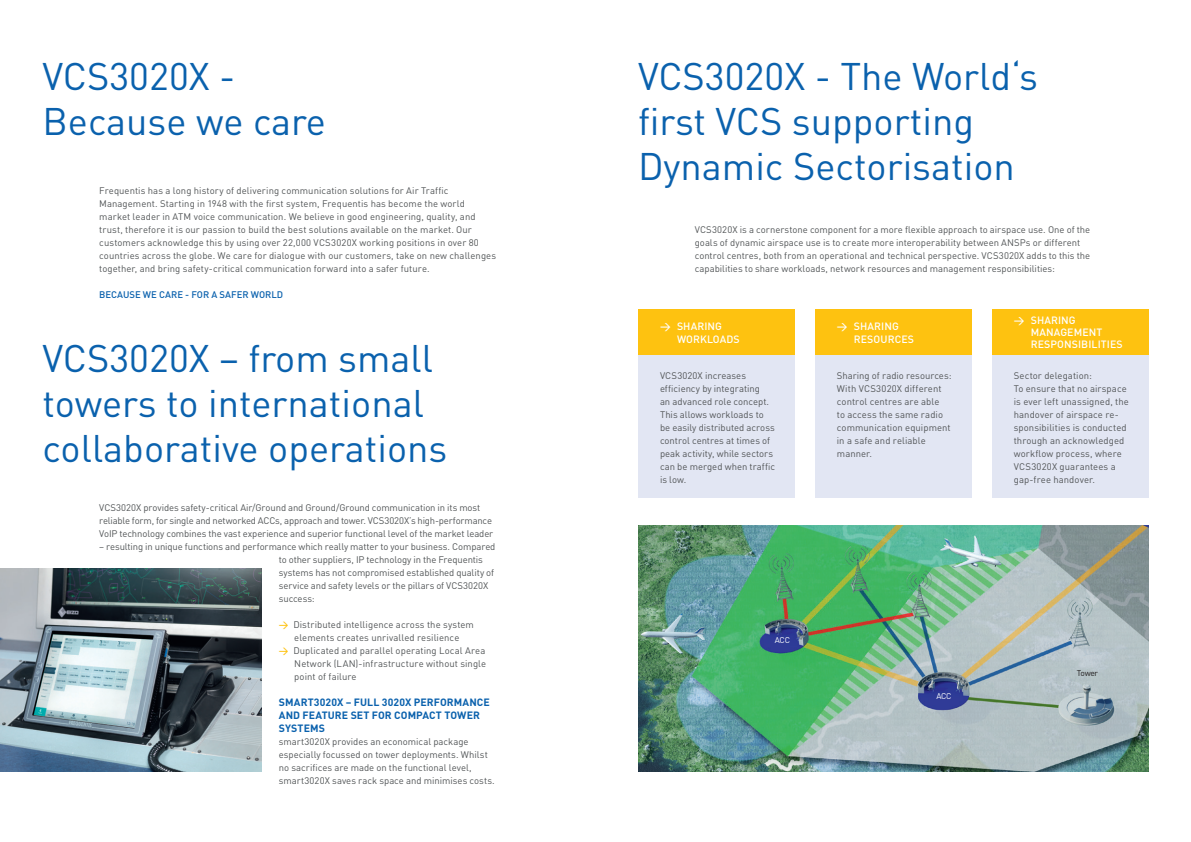
<style>
.page{position:relative;width:1191px;height:842px;background:#fff}
.page>*{position:absolute;margin:0;border:0;box-sizing:border-box;transform-origin:0 0}
.t1{font:38px/45px "DIN";color:#0a61ad}
.t2{font:500 10.5px/13px "DIN";letter-spacing:.01em;color:#fff}
.t3{font:700 10.5px/13px "DIN";letter-spacing:.005em;color:#0a61ad}
.t4{font:9.5px/13px "DIN";letter-spacing:.005em;color:#525557}
.t5{font:9.5px/13px "DIN";letter-spacing:-.015em;color:#525557}
.t6{font:500 9.5px "DIN";color:#0a61ad}
.t7{font:8.3px "DIN";letter-spacing:-.035em;color:#fff}
.t8{font:8.3px "DIN";letter-spacing:-.035em;color:#231f20}
.s1{font-weight:500;color:#fec210}
</style>
<div class="page">
<img style="left:0;top:569px;width:262px;height:202px">
<img style="left:638px;top:525px;width:510px;height:246px">
<div style="left:638px;top:316px;width:156px;height:181px;background:#e2e6f3"></div>
<div style="left:638px;top:309px;width:156px;height:46px;background:#fec210"></div>
<div style="left:815px;top:316px;width:156px;height:181px;background:#e2e6f3"></div>
<div style="left:815px;top:309px;width:156px;height:46px;background:#fec210"></div>
<div style="left:991px;top:316px;width:157px;height:181px;background:#e2e6f3"></div>
<div style="left:991px;top:309px;width:157px;height:46px;background:#fec210"></div>
<h1 class="t1" style="left:43px;top:54px;width:285px">VCS3020X -<br>Because we care</h1>
<h1 class="t1" style="left:638px;top:53px;width:401px">VCS3020X - The World‘s first VCS supporting<br>Dynamic Sectorisation</h1>
<p class="t4" style="left:99px;top:184px;width:398px">Frequentis has a long history of delivering communication solutions for Air Traffic Management. Starting in 1948 with the first system, Frequentis has become the world market leader in ATM voice communication. We believe in good engineering, quality, and trust, therefore it is our passion to build the best solutions available on the market. Our customers acknowledge this by using over 22,000 VCS3020X working positions in over 80 countries across the globe. We care for dialogue with our customers, take on new challenges together, and bring safety-critical communication forward into a safer future.</p>
<p class="t6" style="left:99px;top:288px;width:186px">BECAUSE WE CARE - FOR A SAFER WORLD</p>
<p class="t4" style="left:694px;top:223px;width:397px">VCS3020X is a cornerstone component for a more flexible approach to airspace use. One of the goals of dynamic airspace use is to create more interoperability between ANSPs or different control centres, both from an operational and technical perspective. VCS3020X adds to this the capabilities to share workloads, network resources and management responsibilities:</p>
<h1 class="t1" style="left:43px;top:335px;width:406px">VCS3020X – from small towers to international collaborative operations</h1>
<p class="t5" style="left:99px;top:501px;width:395px">VCS3020X provides safety-critical Air/Ground and Ground/Ground communication in its most reliable form, for single and networked ACCs, approach and tower. VCS3020X’s high-performance<br>VoIP technology combines the vast experience and superior functional level of the market leader</p>
<p class="t4" style="left:279px;top:540px;width:218px;text-indent:-180px">– resulting in unique functions and performance which really matter to your business. Compared to other suppliers, IP technology in the Frequentis systems has not compromised established quality of service and safety levels or the pillars of VCS3020X success:</p>
<p class="t4" style="left:279px;top:618px;width:197px"><span class="s1">&gt;</span> Distributed intelligence across the system</p>
<p class="t4" style="left:294px;top:631px;width:166px">elements creates unrivalled resilience</p>
<p class="t4" style="left:279px;top:644px;width:208px"><span class="s1">&gt;</span> Duplicated and parallel operating Local Area</p>
<p class="t4" style="left:294px;top:657px;width:193px">Network (LAN)-infrastructure without single</p>
<p class="t4" style="left:294px;top:670px;width:64px">point of failure</p>
<p class="t3" style="left:279px;top:695px;width:212px">SMART3020X – FULL 3020X PERFORMANCE<br>AND FEATURE SET FOR COMPACT TOWER<br>SYSTEMS</p>
<p class="t4" style="left:279px;top:735px;width:217px">smart3020X provides an economical package especially focussed on tower deployments. Whilst no sacrifices are made on the functional level, smart3020X saves rack space and minimises costs.</p>
<p class="t2" style="left:677px;top:319px;width:64px;text-indent:-17px">&gt; SHARING<br>WORKLOADS</p>
<p class="t4" style="left:660px;top:368px;width:117px">VCS3020X increases efficiency by integrating<br>an advanced role concept.<br>This allows workloads to be easily distributed across control centres at times of peak activity, while sectors can be merged when traffic is low.</p>
<p class="t2" style="left:854px;top:319px;width:62px;text-indent:-17px">&gt; SHARING<br>RESOURCES</p>
<p class="t4" style="left:837px;top:368px;width:116px">Sharing of radio resources:<br>With VCS3020X different control centres are able<br>to access the same radio communication equipment in a safe and reliable manner.</p>
<p class="t7" style="left:775px;top:635px;width:17px">ACC</p>
<p class="t7" style="left:936px;top:690px;width:17px">ACC</p>
<p class="t2" style="left:1030px;top:314px;width:93px;line-height:12px;text-indent:-17px">&gt; SHARING<br>MANAGEMENT<br>RESPONSIBILITIES</p>
<p class="t4" style="left:1013px;top:368px;width:117px">Sector delegation:<br>To ensure that no airspace is ever left unassigned, the handover of airspace re&shy;sponsibilities is conducted through an acknowledged workflow process, where<br>VCS3020X guarantees a gap-free handover.</p>
<p class="t8" style="left:1076px;top:668px;width:23px">Tower</p>
</div>
